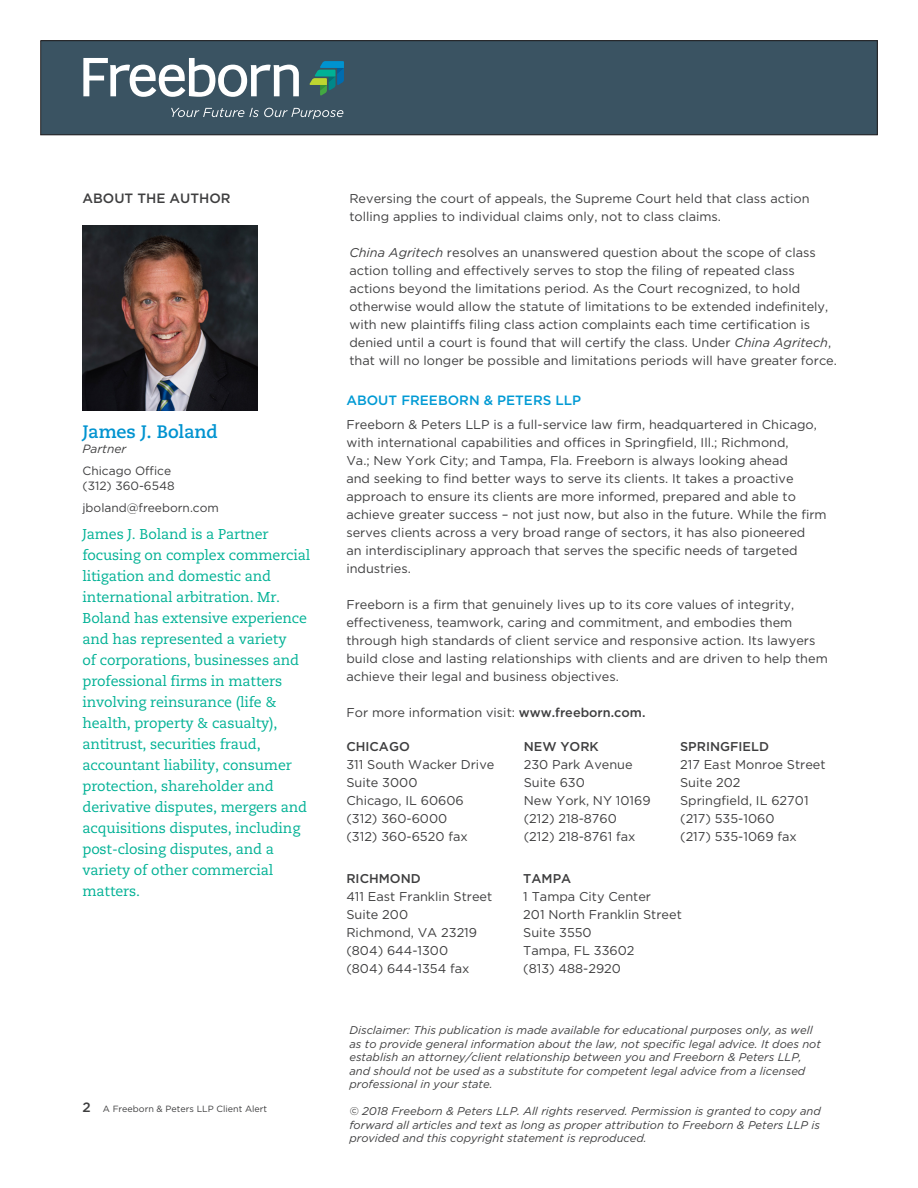
<style>
.page{position:relative;width:918px;height:1188px;background:#fff}
.page>*{position:absolute;margin:0;border:0;box-sizing:border-box;transform-origin:0 0}
.Name{font:700 18px "Caecilia LT Std";letter-spacing:-.01em;color:#0093d0}
.Call_Out_1{font:14.25px/21px "Caecilia LT Std";letter-spacing:-.01em;color:#00b195}
.Subhead_2{font:500 13.5px "Gotham";color:#009ad4}
.About_Header{font:500 13.5px "Gotham";color:#3e3e3f}
.Body_Text{font:12.75px/18px "Gotham";color:#3e3e3f}
.Body_Text-2{font:500 12.75px "Gotham";color:#3e3e3f}
.Address{font:12px/15px "Gotham";color:#3e3e3f}
.t1{font:italic 12px "Gotham";color:#3e3e3f}
.Disclaimer{font:italic 11.25px/13.5px "Gotham";color:#3e3e3f}
.t2{font:9px "Gotham";color:#3e3e3f}
.s1{font-weight:500;font-size:13.5px}
.s2{font-style:italic}
.s3{font-weight:500}
</style>
<div class="page">
<div style="left:41px;top:41px;width:836px;height:94px;background:#3a5362"></div>
<svg style="left:83px;top:58px;width:216px;height:39px"></svg>
<svg style="left:309px;top:61px;width:35px;height:35px"></svg>
<svg style="left:171px;top:108px;width:172px;height:11px"></svg>
<div style="left:40px;top:40px;width:838px;height:95px;border:1px solid #231f20"></div>
<img style="left:82px;top:225px;width:176px;height:186px">
<p class="About_Header" style="left:82px;top:190px;width:150px">ABOUT THE AUTHOR</p>
<p class="Name" style="left:82px;top:421px;width:137px">James J. Boland</p>
<p class="t1" style="left:82px;top:441px;width:45px">Partner</p>
<p class="Address" style="left:82px;top:463px;width:94px">Chicago Office (312) 360-6548</p>
<p class="Address" style="left:82px;top:500px;width:138px">jboland@freeborn.com</p>
<p class="Call_Out_1" style="left:82px;top:524px;width:229px">James J. Boland is a Partner focusing on complex commercial litigation and domestic and international arbitration. Mr.<br>Boland has extensive experience and has represented a variety<br>of corporations, businesses and professional firms in matters involving reinsurance (life &amp; health, property &amp; casualty), antitrust, securities fraud, accountant liability, consumer protection, shareholder and derivative disputes, mergers and acquisitions disputes, including post-closing disputes, and a variety of other commercial matters.</p>
<p class="t2" style="left:82px;top:1103px;width:186px"><span class="s1">2</span> A Freeborn &amp; Peters LLP Client Alert</p>
<p class="Body_Text" style="left:349px;top:189px;width:462px">Reversing the court of appeals, the Supreme Court held that class action tolling applies to individual claims only, not to class claims.</p>
<p class="Body_Text" style="left:349px;top:243px;width:489px"><span class="s2">China Agritech</span> resolves an unanswered question about the scope of class action tolling and effectively serves to stop the filing of repeated class actions beyond the limitations period. As the Court recognized, to hold otherwise would allow the statute of limitations to be extended indefinitely, with new plaintiffs filing class action complaints each time certification is denied until a court is found that will certify the class. Under <span class="s2">China Agritech</span>, that will no longer be possible and limitations periods will have greater force.</p>
<p class="Subhead_2" style="left:346px;top:391px;width:236px">ABOUT FREEBORN &amp; PETERS LLP</p>
<p class="Body_Text" style="left:346px;top:416px;width:482px">Freeborn &amp; Peters LLP is a full-service law firm, headquartered in Chicago, with international capabilities and offices in Springfield, Ill.; Richmond,<br>Va.; New York City; and Tampa, Fla. Freeborn is always looking ahead<br>and seeking to find better ways to serve its clients. It takes a proactive approach to ensure its clients are more informed, prepared and able to achieve greater success – not just now, but also in the future. While the firm serves clients across a very broad range of sectors, it has also pioneered<br>an interdisciplinary approach that serves the specific needs of targeted industries.</p>
<p class="Body_Text" style="left:346px;top:596px;width:483px">Freeborn is a firm that genuinely lives up to its core values of integrity, effectiveness, teamwork, caring and commitment, and embodies them through high standards of client service and responsive action. Its lawyers build close and lasting relationships with clients and are driven to help them achieve their legal and business objectives.</p>
<p class="Body_Text" style="left:346px;top:704px;width:301px">For more information visit: <span class="s3">www.freeborn.com.</span></p>
<p class="Body_Text-2" style="left:346px;top:739px;width:65px">CHICAGO</p>
<p class="Body_Text" style="left:346px;top:756px;width:149px">311 South Wacker Drive</p>
<p class="Body_Text" style="left:346px;top:774px;width:73px">Suite 3000</p>
<p class="Body_Text" style="left:346px;top:792px;width:119px">Chicago, IL 60606</p>
<p class="Body_Text" style="left:346px;top:810px;width:102px">(312) 360-6000</p>
<p class="Body_Text" style="left:346px;top:828px;width:123px">(312) 360-6520 fax</p>
<p class="Body_Text-2" style="left:346px;top:870px;width:76px">RICHMOND</p>
<p class="Body_Text" style="left:346px;top:888px;width:147px">411 East Franklin Street</p>
<p class="Body_Text" style="left:346px;top:906px;width:63px">Suite 200</p>
<p class="Body_Text" style="left:346px;top:924px;width:132px">Richmond, VA 23219</p>
<p class="Body_Text" style="left:346px;top:942px;width:103px">(804) 644-1300</p>
<p class="Body_Text" style="left:346px;top:960px;width:125px">(804) 644-1354 fax</p>
<p class="Body_Text-2" style="left:524px;top:739px;width:77px">NEW YORK</p>
<p class="Body_Text" style="left:524px;top:756px;width:110px">230 Park Avenue</p>
<p class="Body_Text" style="left:524px;top:774px;width:63px">Suite 630</p>
<p class="Body_Text" style="left:524px;top:792px;width:128px">New York, NY 10169</p>
<p class="Body_Text" style="left:524px;top:810px;width:95px">(212) 218-8760</p>
<p class="Body_Text" style="left:524px;top:828px;width:113px">(212) 218-8761 fax</p>
<p class="Body_Text-2" style="left:680px;top:739px;width:90px">SPRINGFIELD</p>
<p class="Body_Text" style="left:680px;top:756px;width:147px">217 East Monroe Street</p>
<p class="Body_Text" style="left:680px;top:774px;width:62px">Suite 202</p>
<p class="Body_Text" style="left:680px;top:792px;width:130px">Springfield, IL 62701</p>
<p class="Body_Text" style="left:680px;top:810px;width:96px">(217) 535-1060</p>
<p class="Body_Text" style="left:680px;top:828px;width:118px">(217) 535-1069 fax</p>
<p class="Body_Text-2" style="left:523px;top:870px;width:49px">TAMPA</p>
<p class="Body_Text" style="left:523px;top:888px;width:129px">1 Tampa City Center</p>
<p class="Body_Text" style="left:523px;top:906px;width:160px">201 North Franklin Street</p>
<p class="Body_Text" style="left:523px;top:924px;width:70px">Suite 3550</p>
<p class="Body_Text" style="left:523px;top:942px;width:113px">Tampa, FL 33602</p>
<p class="Body_Text" style="left:523px;top:960px;width:99px">(813) 488-2920</p>
<p class="Disclaimer" style="left:349px;top:1023px;width:473px">Disclaimer: This publication is made available for educational purposes only, as well as to provide general information about the law, not specific legal advice. It does not establish an attorney/client relationship between you and Freeborn &amp; Peters LLP, and should not be used as a substitute for competent legal advice from a licensed professional in your state.</p>
<p class="Disclaimer" style="left:349px;top:1104px;width:473px;text-align:justify">© 2018 Freeborn &amp; Peters LLP. All rights reserved. Permission is granted to copy and forward all articles and text as long as proper attribution to Freeborn &amp; Peters LLP is provided and this copyright statement is reproduced.</p>
</div>
